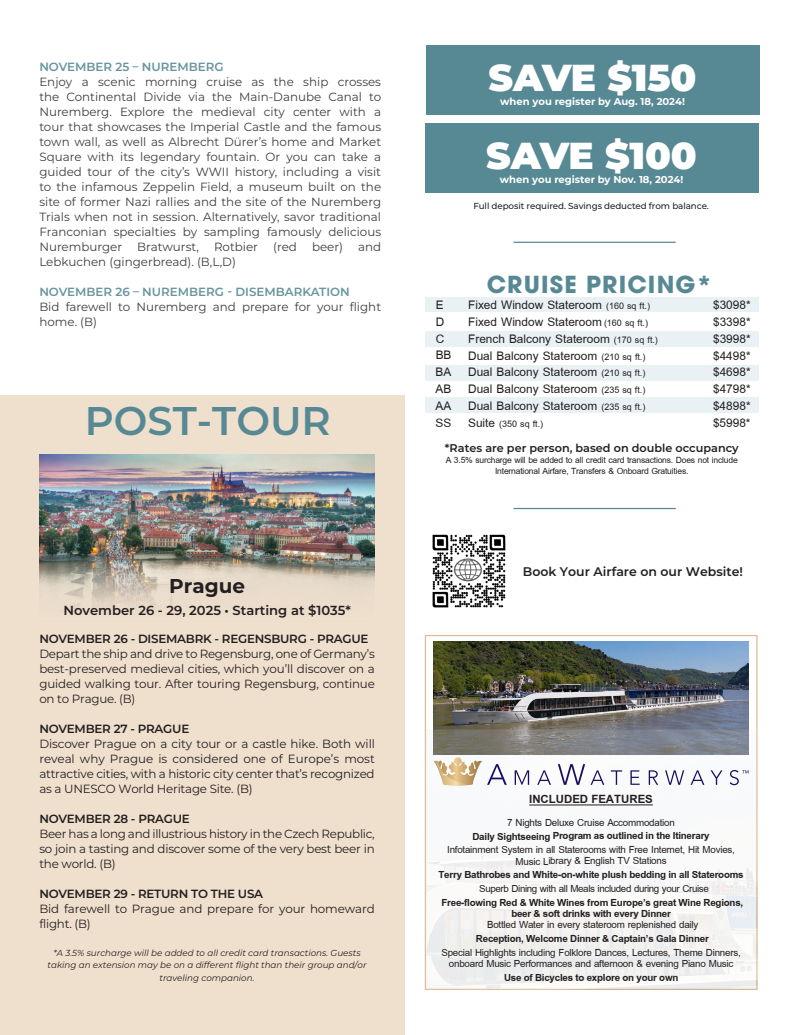
<style>
.page{position:relative;width:810px;height:1035px;background:#fff}
.page>*{position:absolute;margin:0;border:0;box-sizing:border-box;transform-origin:0 0}
.t1{font:600 40px "Montserrat";color:#578994}
.t2{font:900 37.5px "Montserrat";color:#fff}
.t3{font:700 23.38px "ITC Avant Garde Pro";letter-spacing:.05em;color:#578994}
.t4{font:700 20px "Montserrat";color:#231f20}
.t5{font:18.12px "Browallia New";color:#231f20}
.t6{font:700 17.5px "Browallia New";color:#231f20}
.t7{font:15px/11.2px "Browallia New";letter-spacing:-.015em;color:#231f20;text-align:center}
.t8{font:700 15px/11.2px "Browallia New";letter-spacing:-.015em;color:#231f20;text-align:center}
.t9{font:13.75px "Browallia New";color:#231f20}
.t10{font:13.12px/11.2px "Browallia New";letter-spacing:-.015em;color:#231f20;text-align:center}
.t11{font:600 13.12px "Montserrat";color:#231f20}
.t12{font:600 12.5px "Montserrat";color:#231f20}
.t13{font:11.88px/15px "Montserrat";color:#3e3e3f;text-align:justify}
.t14{font:11.88px/15px "Montserrat";letter-spacing:-.02em;color:#231f20;text-align:justify}
.t15{font:600 11.88px "Montserrat";letter-spacing:-.02em;color:#231f20}
.t16{font:600 11.88px "Montserrat";color:#68959f}
.t17{font:600 11.25px "Montserrat";color:#231f20}
.t18{font:700 10px "Montserrat";color:#fff}
.t19{font:italic 8.75px/12.5px "Montserrat";color:#231f20;text-align:center}
.t20{font:500 8.75px "Montserrat";letter-spacing:-.01em;color:#231f20}
.s1{font-size:13.75px}
.s2{font-size:18.12px}
</style>
<div class="page">
<div style="left:426px;top:298px;width:333px;height:14px;background:#e9f1f5"></div>
<div style="left:425px;top:331px;width:333px;height:15px;background:#e9f1f5"></div>
<div style="left:426px;top:365px;width:333px;height:16px;background:#e9f1f5"></div>
<div style="left:426px;top:398px;width:333px;height:15px;background:#e9f1f5"></div>
<hr style="left:514px;top:508px;width:162px;height:1px;background:#578994">
<img style="left:434px;top:642px;width:315px;height:88px">
<img style="left:427px;top:730px;width:330px;height:260px">
<svg style="left:515px;top:770px;width:14px;height:15px"></svg>
<svg style="left:537px;top:770px;width:14px;height:15px"></svg>
<svg style="left:558px;top:764px;width:27px;height:21px"></svg>
<svg style="left:591px;top:770px;width:13px;height:15px"></svg>
<svg style="left:611px;top:770px;width:11px;height:15px"></svg>
<svg style="left:630px;top:770px;width:10px;height:15px"></svg>
<svg style="left:649px;top:770px;width:9px;height:15px"></svg>
<svg style="left:665px;top:770px;width:19px;height:15px"></svg>
<svg style="left:691px;top:770px;width:13px;height:15px"></svg>
<svg style="left:711px;top:770px;width:12px;height:15px"></svg>
<svg style="left:730px;top:770px;width:19px;height:15px"></svg>
<svg style="left:434px;top:758px;width:73px;height:28px"></svg>
<hr style="left:529px;top:804px;width:124px;height:1px;background:#231f20">
<div style="left:0;top:396px;width:405px;height:639px;background:#efdfcd"></div>
<img style="left:40px;top:455px;width:335px;height:152px">
<div style="left:425px;top:123px;width:333px;height:70px;background:#578994"></div>
<div style="left:426px;top:45px;width:333px;height:70px;background:#578994"></div>
<img style="left:432px;top:534px;width:74px;height:74px">
<hr style="left:514px;top:242px;width:162px;height:1px;background:#578994">
<p class="t16" style="left:39px;top:59px;width:186px">NOVEMBER 25 – NUREMBERG</p>
<p class="t13" style="left:39px;top:74px;width:343px">Enjoy a scenic morning cruise as the ship crosses the Continental Divide via the Main-Danube Canal to Nuremberg. Explore the medieval city center with a tour that showcases the Imperial Castle and the famous town wall, as well as Albrecht Dürer’s home and Market Square with its legendary fountain. Or you can take a guided tour of the city’s WWII history, including a visit to the infamous Zeppelin Field, a museum built on the site of former Nazi rallies and the site of the Nuremberg Trials when not in session. Alternatively, savor traditional Franconian specialties by sampling famously delicious Nuremburger</p>
<p class="t13" style="left:137px;top:239px;width:63px">Bratwurst,</p>
<p class="t13" style="left:214px;top:239px;width:46px">Rotbier</p>
<p class="t13" style="left:273px;top:239px;width:25px">(red</p>
<p class="t13" style="left:312px;top:239px;width:32px">beer)</p>
<p class="t13" style="left:358px;top:239px;width:25px">and</p>
<p class="t13" style="left:39px;top:254px;width:198px">Lebkuchen (gingerbread). (B,L,D)</p>
<p class="t16" style="left:39px;top:284px;width:312px">NOVEMBER 26 – NUREMBERG - DISEMBARKATION</p>
<p class="t13" style="left:39px;top:299px;width:343px">Bid farewell to Nuremberg and prepare for your flight home. (B)</p>
<h1 class="t1" style="left:85px;top:392px;width:247px">POST-TOUR</h1>
<h3 class="t4" style="left:169px;top:571px;width:77px">Prague</h3>
<p class="t11" style="left:63px;top:601px;width:289px">November 26 - 29, 2025 • Starting at $1035*</p>
<p class="t15" style="left:39px;top:631px;width:331px">NOVEMBER 26 - DISEMABRK - REGENSBURG - PRAGUE</p>
<p class="t14" style="left:39px;top:646px;width:337px">Depart the ship and drive to Regensburg, one of Germany’s best-preserved medieval cities, which you’ll discover on a guided walking tour. After touring Regensburg, continue on to Prague. (B)</p>
<p class="t15" style="left:39px;top:721px;width:151px">NOVEMBER 27 - PRAGUE</p>
<p class="t14" style="left:39px;top:736px;width:337px">Discover Prague on a city tour or a castle hike. Both will reveal why Prague is considered one of Europe’s most attractive cities, with a historic city center that’s recognized as a UNESCO World Heritage Site. (B)</p>
<p class="t15" style="left:39px;top:811px;width:152px">NOVEMBER 28 - PRAGUE</p>
<p class="t14" style="left:39px;top:826px;width:337px">Beer has a long and illustrious history in the Czech Republic, so join a tasting and discover some of the very best beer in the world. (B)</p>
<p class="t15" style="left:39px;top:886px;width:225px">NOVEMBER 29 - RETURN TO THE USA</p>
<p class="t14" style="left:39px;top:901px;width:337px">Bid farewell to Prague and prepare for your homeward flight. (B)</p>
<p class="t19" style="left:48px;top:946px;width:320px">*A 3.5% surcharge will be added to all credit card transactions. Guests taking an extension may be on a different flight than their group and/or traveling companion.</p>
<h2 class="t2" style="left:489px;top:50px;width:209px">SAVE $150</h2>
<p class="t18" style="left:500px;top:94px;width:186px">when you register by Aug. 18, 2024!</p>
<h2 class="t2" style="left:486px;top:128px;width:212px">SAVE $100</h2>
<p class="t18" style="left:500px;top:172px;width:185px">when you register by Nov. 18, 2024!</p>
<p class="t20" style="left:473px;top:200px;width:237px">Full deposit required. Savings deducted from balance.</p>
<h3 class="t3" style="left:487px;top:268px;width:227px">CRUISE PRICING*</h3>
<h3 class="t5" style="left:436px;top:293px;width:9px">E</h3>
<h3 class="t5" style="left:468px;top:293px;width:183px">Fixed Window Stateroom <span class="s1">(160 sq ft.)</span></h3>
<h3 class="t5" style="left:713px;top:293px;width:39px">$3098*</h3>
<h3 class="t5" style="left:436px;top:310px;width:10px">D</h3>
<h3 class="t5" style="left:468px;top:310px;width:181px">Fixed Window Stateroom<span class="s1">(160 sq ft.)</span></h3>
<h3 class="t5" style="left:713px;top:310px;width:39px">$3398*</h3>
<h3 class="t5" style="left:436px;top:327px;width:10px">C</h3>
<h3 class="t5" style="left:468px;top:327px;width:191px">French Balcony Stateroom <span class="s1">(170 sq ft.)</span></h3>
<h3 class="t5" style="left:713px;top:327px;width:39px">$3998*</h3>
<h3 class="t5" style="left:436px;top:344px;width:211px">BB Dual Balcony Stateroom <span class="s1">(210 sq ft.)</span></h3>
<h3 class="t5" style="left:713px;top:344px;width:39px">$4498*</h3>
<h3 class="t5" style="left:436px;top:361px;width:211px">BA Dual Balcony Stateroom <span class="s1">(210 sq ft.)</span></h3>
<h3 class="t5" style="left:713px;top:361px;width:39px">$4698*</h3>
<h3 class="t5" style="left:436px;top:378px;width:211px">AB Dual Balcony Stateroom <span class="s1">(235 sq ft.)</span></h3>
<h3 class="t5" style="left:713px;top:378px;width:39px">$4798*</h3>
<h3 class="t5" style="left:436px;top:394px;width:211px">AA Dual Balcony Stateroom <span class="s1">(235 sq ft.)</span></h3>
<h3 class="t5" style="left:713px;top:395px;width:39px">$4898*</h3>
<p class="t9" style="left:436px;top:415px;width:109px"><span class="s2">SS Suite</span> (350 sq ft.)</p>
<h3 class="t5" style="left:713px;top:411px;width:39px">$5998*</h3>
<p class="t17" style="left:445px;top:440px;width:295px">*Rates are per person, based on double occupancy</p>
<p class="t10" style="left:446px;top:454px;width:294px">A 3.5% surcharge will be added to all credit card transactions. Does not include<br>International Airfare, Transfers &amp; Onboard Gratuities.</p>
<p class="t12" style="left:523px;top:562px;width:222px">Book Your Airfare on our Website!</p>
<h3 class="t6" style="left:529px;top:788px;width:125px">INCLUDED FEATURES</h3>
<p class="t7" style="left:507px;top:816px;width:169px">7 Nights Deluxe Cruise Accommodation</p>
<p class="t8" style="left:472px;top:831px;width:239px">Daily Sightseeing Program as outlined in the Itinerary</p>
<p class="t7" style="left:447px;top:844px;width:289px">Infotainment System in all Staterooms with Free Internet, Hit Movies,<br>Music Library &amp; English TV Stations</p>
<p class="t8" style="left:439px;top:869px;width:307px">Terry Bathrobes and White-on-white plush bedding in all Staterooms</p>
<p class="t7" style="left:479px;top:883px;width:231px">Superb Dining with all Meals included during your Cruise</p>
<p class="t8" style="left:441px;top:897px;width:303px">Free-flowing Red &amp; White Wines from Europe’s great Wine Regions, beer &amp; soft drinks with every Dinner</p>
<p class="t7" style="left:487px;top:919px;width:213px">Bottled Water in every stateroom replenished daily</p>
<p class="t8" style="left:476px;top:933px;width:234px">Reception, Welcome Dinner &amp; Captain’s Gala Dinner</p>
<p class="t7" style="left:441px;top:946px;width:301px">Special Highlights including Folklore Dances, Lectures, Theme Dinners, onboard Music Performances and afternoon &amp; evening Piano Music</p>
<p class="t8" style="left:504px;top:972px;width:176px">Use of Bicycles to explore on your own</p>
</div>
